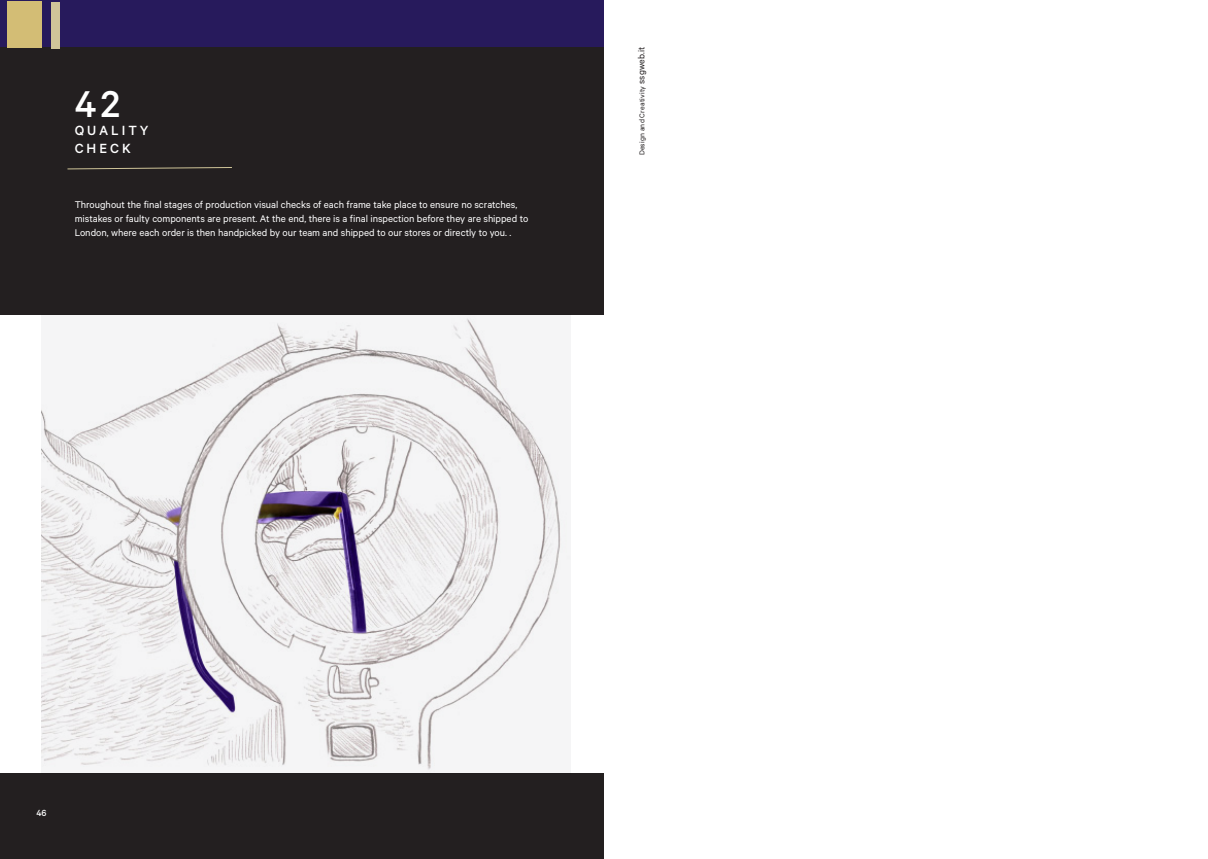
<style>
.page{position:relative;width:1208px;height:859px;background:#fff}
.page>*{position:absolute;margin:0;border:0;box-sizing:border-box;transform-origin:0 0}
.t1{font:500 42px "Calibre";color:#fff}
.t2{font:500 15px "Calibre";letter-spacing:.2em;color:#fff}
.t3{font:11px/14px "Calibre";color:#fff}
.t4{font:500 10px "Calibre";color:#fff}
.t5{font:8px "Calibre";letter-spacing:.02em;color:#231f20}
.s1{font-size:10px}
</style>
<div class="page">
<div style="left:0;top:774px;width:604px;height:85px;background:#231f20"></div>
<div style="left:0;top:0;width:604px;height:315px;background:#231f20"></div>
<div style="left:0;top:0;width:604px;height:47px;background:#271a5c"></div>
<img style="left:42px;top:315px;width:529px;height:459px">
<div style="left:8px;top:1px;width:34px;height:47px;background:#d3bd75"></div>
<div style="left:51px;top:2px;width:9px;height:47px;background:#d0c599"></div>
<svg style="left:67px;top:167px;width:165px;height:3px"></svg>
<p class="t1" style="left:75px;top:79px;width:47px">42</p>
<p class="t2" style="left:75px;top:121px;width:75px">QUALITY</p>
<p class="t2" style="left:75px;top:139px;width:58px">CHECK</p>
<p class="t3" style="left:75px;top:197px;width:455px">Throughout the final stages of production visual checks of each frame take place to ensure no scratches, mistakes or faulty components are present. At the end, there is a final inspection before they are shipped to<br>London, where each order is then handpicked by our team and shipped to our stores or directly to you. .</p>
<p class="t5" style="left:637px;top:155px;width:110px;rotate:-90deg">Design and Creativity <span class="s1">ssgweb.it</span></p>
<p class="t4" style="left:36px;top:807px;width:12px">46</p>
</div>
